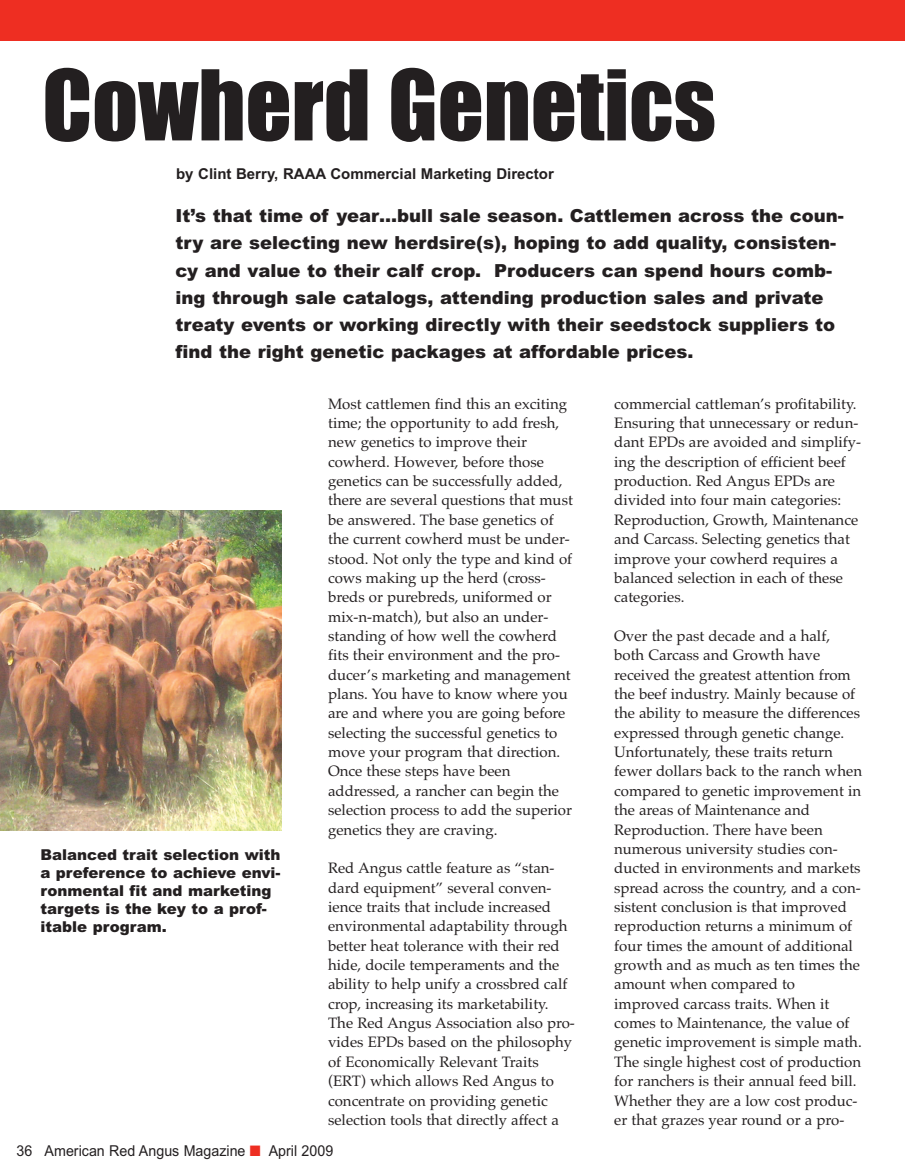
<style>
.page{position:relative;width:905px;height:1175px;background:#fff}
.page>*{position:absolute;margin:0;border:0;box-sizing:border-box;transform-origin:0 0}
.t1{font:90px "Impact";color:#231f20}
.t2{font:900 18px/27px "Arial";color:#231f20}
.t3{font:15px/19.4px "Palatino";color:#231f20}
.t4{font:900 15px/18px "Arial";color:#231f20}
.t5{font:700 15px "Arial";color:#231f20}
.t6{font:15px "Arial";color:#231f20;scale:.95 1}
.s1{color:#ee2e22}
</style>
<div class="page">
<img style="left:0;top:510px;width:282px;height:320px">
<div style="left:0;top:0;width:904px;height:40px;background:#ee2e22"></div>
<h1 class="t1" style="left:42px;top:57px;width:675px">Cowherd Genetics</h1>
<p class="t5" style="left:176px;top:165px;width:379px">by Clint Berry, RAAA Commercial Marketing Director</p>
<p class="t2" style="left:176px;top:203px;width:669px">It’s that time of year…bull sale season. Cattlemen across the coun&shy;try are selecting new herdsire(s), hoping to add quality, consisten&shy;cy and value to their calf crop. Producers can spend hours comb&shy;ing through sale catalogs, attending production sales and private treaty events or working directly with their seedstock suppliers to find the right genetic packages at affordable prices.</p>
<p class="t4" style="left:40px;top:845px;width:242px">Balanced trait selection with a preference to achieve envi&shy;ronmental fit and marketing targets is the key to a prof&shy;itable program.</p>
<p class="t3" style="left:328px;top:394px;width:246px">Most cattlemen find this an exciting time; the opportunity to add fresh, new genetics to improve their cowherd. However, before those genetics can be successfully added, there are several questions that must be answered. The base genetics of the current cowherd must be under&shy;stood. Not only the type and kind of cows making up the herd (cross&shy;breds or purebreds, uniformed or mix-n-match), but also an under&shy;standing of how well the cowherd fits their environment and the pro&shy;ducer’s marketing and management plans. You have to know where you are and where you are going before selecting the successful genetics to move your program that direction.<br>Once these steps have been addressed, a rancher can begin the selection process to add the superior genetics they are craving.</p>
<p class="t3" style="left:328px;top:858px;width:248px">Red Angus cattle feature as “stan&shy;dard equipment” several conven&shy;ience traits that include increased environmental adaptability through better heat tolerance with their red hide, docile temperaments and the ability to help unify a crossbred calf crop, increasing its marketability.<br>The Red Angus Association also pro&shy;vides EPDs based on the philosophy of Economically Relevant Traits (ERT) which allows Red Angus to concentrate on providing genetic selection tools that directly affect a</p>
<p class="t6" style="left:16px;top:1142px;width:335px">36 American Red Angus Magazine <span class="s1">■</span> April 2009</p>
<p class="t3" style="left:614px;top:394px;width:248px">commercial cattleman’s profitability.<br>Ensuring that unnecessary or redun&shy;dant EPDs are avoided and simplify&shy;ing the description of efficient beef production. Red Angus EPDs are divided into four main categories:<br>Reproduction, Growth, Maintenance and Carcass. Selecting genetics that improve your cowherd requires a balanced selection in each of these categories.</p>
<p class="t3" style="left:614px;top:626px;width:249px">Over the past decade and a half, both Carcass and Growth have received the greatest attention from the beef industry. Mainly because of the ability to measure the differences expressed through genetic change.<br>Unfortunately, these traits return fewer dollars back to the ranch when compared to genetic improvement in the areas of Maintenance and Reproduction. There have been numerous university studies con&shy;ducted in environments and markets spread across the country, and a con&shy;sistent conclusion is that improved reproduction returns a minimum of four times the amount of additional growth and as much as ten times the amount when compared to improved carcass traits. When it comes to Maintenance, the value of genetic improvement is simple math.<br>The single highest cost of production for ranchers is their annual feed bill.<br>Whether they are a low cost produc&shy;er that grazes year round or a pro-</p>
</div>
